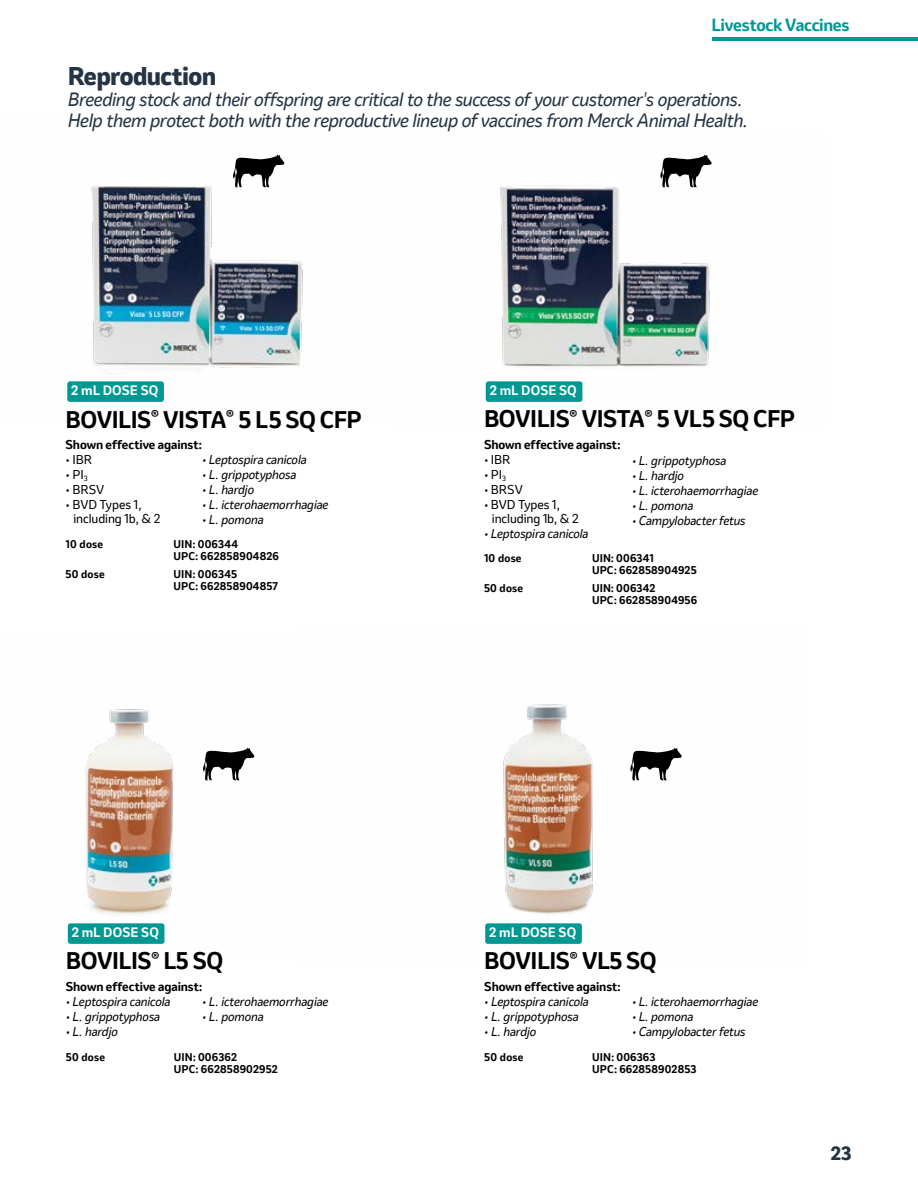
<style>
.page{position:relative;width:918px;height:1188px;background:#fff}
.page>*{position:absolute;margin:0;border:0;box-sizing:border-box;transform-origin:0 0}
.t1{font:800 24px "Invention";letter-spacing:-.025em;color:#243444}
.t2{font:700 22.5px "Invention";letter-spacing:-.02em;color:#000}
.t3{font:italic 18px/21px "Invention";letter-spacing:-.025em;color:#243444}
.t4{font:800 18px "Invention";color:#243444}
.t5{font:700 16.5px "Invention";letter-spacing:-.02em;color:#009994}
.t6{font:700 12.75px "Invention";letter-spacing:.01em;color:#fff}
.t7{font:italic 12px "Invention";letter-spacing:-.005em;color:#000}
.t8{font:700 12px "Invention";letter-spacing:-.005em;color:#000}
.t9{font:12px/13.5px "Invention";letter-spacing:-.005em;color:#000}
.t10{font:700 10.5px/12px "Invention";letter-spacing:.015em;color:#000}
</style>
<div class="page">
<hr style="left:713px;top:38px;width:205px;height:3px;background:#009994">
<img style="left:485px;top:704px;width:197px;height:240px">
<img style="left:67px;top:709px;width:188px;height:235px">
<img style="left:485px;top:154px;width:228px;height:248px">
<img style="left:67px;top:154px;width:236px;height:248px">
<h3 class="t5" style="left:712px;top:13px;width:139px">Livestock Vaccines</h3>
<h1 class="t1" style="left:68px;top:59px;width:150px">Reproduction</h1>
<h3 class="t3" style="left:68px;top:89px;width:682px">Breeding stock and their offspring are critical to the success of your customer's operations.<br>Help them protect both with the reproductive lineup of vaccines from Merck Animal Health.</h3>
<p class="t6" style="left:71px;top:381px;width:89px">2 mL DOSE SQ</p>
<p class="t6" style="left:490px;top:381px;width:89px">2 mL DOSE SQ</p>
<h2 class="t2" style="left:66px;top:403px;width:298px">BOVILIS<sup>®</sup> VISTA<sup>®</sup> 5 L 5 SQ CFP</h2>
<p class="t8" style="left:66px;top:436px;width:138px">Shown effective against:</p>
<p class="t9" style="left:66px;top:453px;width:28px">• IBR</p>
<p class="t9" style="left:66px;top:468px;width:24px">• PI<sub>3</sub></p>
<p class="t9" style="left:66px;top:483px;width:40px">• BRSV</p>
<p class="t9" style="left:73px;top:498px;width:89px;text-indent:-8px">• BVD Types 1, including 1b, &amp; 2</p>
<p class="t10" style="left:66px;top:538px;width:39px">10 dose</p>
<p class="t10" style="left:174px;top:538px;width:107px">UIN: 006344<br>UPC: 662858904826</p>
<p class="t10" style="left:66px;top:568px;width:41px">50 dose</p>
<p class="t10" style="left:174px;top:568px;width:106px">UIN: 006345<br>UPC: 662858904857</p>
<p class="t7" style="left:202px;top:451px;width:106px">• Leptospira canicola</p>
<p class="t7" style="left:202px;top:466px;width:96px">• L. grippotyphosa</p>
<p class="t7" style="left:202px;top:481px;width:54px">• L. hardjo</p>
<p class="t7" style="left:202px;top:496px;width:128px">• L. icterohaemorrhagiae</p>
<p class="t7" style="left:202px;top:511px;width:63px">• L. pomona</p>
<h2 class="t2" style="left:484px;top:403px;width:313px">BOVILIS<sup>®</sup> VISTA<sup>®</sup> 5 VL 5 SQ CFP</h2>
<p class="t8" style="left:484px;top:436px;width:138px">Shown effective against:</p>
<p class="t9" style="left:484px;top:453px;width:28px">• IBR</p>
<p class="t9" style="left:484px;top:468px;width:24px">• PI<sub>3</sub></p>
<p class="t9" style="left:484px;top:483px;width:40px">• BRSV</p>
<p class="t9" style="left:492px;top:498px;width:89px;text-indent:-8px">• BVD Types 1, including 1b, &amp; 2</p>
<p class="t7" style="left:484px;top:525px;width:106px">• Leptospira canicola</p>
<p class="t10" style="left:484px;top:553px;width:39px">10 dose</p>
<p class="t10" style="left:592px;top:553px;width:106px">UIN: 006341<br>UPC: 662858904925</p>
<p class="t10" style="left:484px;top:583px;width:41px">50 dose</p>
<p class="t10" style="left:592px;top:583px;width:107px">UIN: 006342<br>UPC: 662858904956</p>
<p class="t7" style="left:632px;top:452px;width:96px">• L. grippotyphosa</p>
<p class="t7" style="left:632px;top:467px;width:54px">• L. hardjo</p>
<p class="t7" style="left:632px;top:482px;width:128px">• L. icterohaemorrhagiae</p>
<p class="t7" style="left:632px;top:497px;width:63px">• L. pomona</p>
<p class="t7" style="left:632px;top:512px;width:115px">• Campylobacter fetus</p>
<p class="t6" style="left:72px;top:923px;width:89px">2 mL DOSE SQ</p>
<p class="t6" style="left:489px;top:923px;width:89px">2 mL DOSE SQ</p>
<h2 class="t2" style="left:66px;top:945px;width:159px">BOVILIS<sup>®</sup> L5 SQ</h2>
<p class="t8" style="left:66px;top:978px;width:138px">Shown effective against:</p>
<p class="t7" style="left:66px;top:993px;width:106px">• Leptospira canicola</p>
<p class="t7" style="left:66px;top:1008px;width:96px">• L. grippotyphosa</p>
<p class="t7" style="left:66px;top:1023px;width:54px">• L. hardjo</p>
<p class="t10" style="left:66px;top:1051px;width:41px">50 dose</p>
<p class="t10" style="left:174px;top:1051px;width:105px">UIN: 006362<br>UPC: 662858902952</p>
<p class="t7" style="left:202px;top:993px;width:128px">• L. icterohaemorrhagiae</p>
<p class="t7" style="left:202px;top:1008px;width:63px">• L. pomona</p>
<h2 class="t2" style="left:484px;top:945px;width:174px">BOVILIS<sup>®</sup> VL5 SQ</h2>
<p class="t8" style="left:484px;top:978px;width:138px">Shown effective against:</p>
<p class="t7" style="left:484px;top:993px;width:106px">• Leptospira canicola</p>
<p class="t7" style="left:484px;top:1008px;width:96px">• L. grippotyphosa</p>
<p class="t7" style="left:484px;top:1023px;width:54px">• L. hardjo</p>
<p class="t10" style="left:484px;top:1051px;width:41px">50 dose</p>
<p class="t10" style="left:592px;top:1051px;width:106px">UIN: 006363<br>UPC: 662858902853</p>
<p class="t7" style="left:632px;top:993px;width:128px">• L. icterohaemorrhagiae</p>
<p class="t7" style="left:632px;top:1008px;width:63px">• L. pomona</p>
<p class="t7" style="left:632px;top:1023px;width:115px">• Campylobacter fetus</p>
<h3 class="t4" style="left:831px;top:1140px;width:22px">23</h3>
</div>
